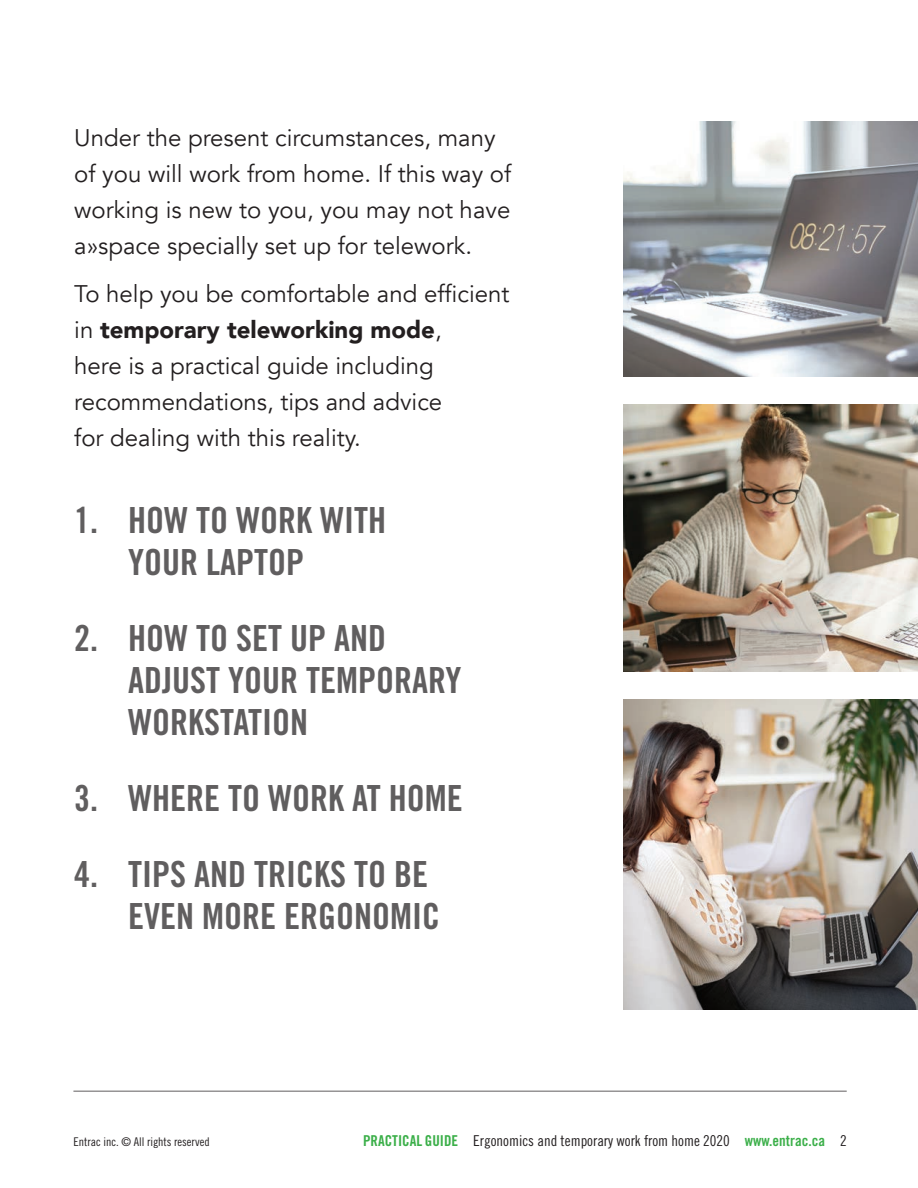
<style>
.page{position:relative;width:918px;height:1188px;background:#fff}
.page>*{position:absolute;margin:0;border:0;box-sizing:border-box;transform-origin:0 0}
.t1{font:36px/42px "Trade Gothic Bold Cond Twenty";color:#605e5f}
.t2{font:24px/36px "Avenir";color:#231f20}
.t3{font:15px "Trade Gothic Cond Eighteen";color:#231f20}
.t4{font:12px "Trade Gothic Cond Eighteen";color:#231f20}
.s1{font-weight:900}
.s2{font-family:"Trade Gothic Bold Cond Twenty";color:#3baf49}
</style>
<div class="page">
<hr style="left:73px;top:1091px;width:774px;height:1px;background:#605e5f">
<img style="left:623px;top:404px;width:295px;height:268px">
<img style="left:623px;top:122px;width:295px;height:254px">
<img style="left:623px;top:699px;width:295px;height:311px">
<p class="t2" style="left:74px;top:120px;width:439px">Under the present circumstances, many of you will work from home. If this way of working is new to you, you may not have a»space specially set up for telework.</p>
<p class="t2" style="left:74px;top:276px;width:437px">To help you be comfortable and efficient in <span class="s1">temporary teleworking mode</span>,<br>here is a practical guide including recommendations, tips and advice<br>for dealing with this reality.</p>
<h1 class="t1" style="left:128px;top:499px;width:260px;text-indent:-54px">1. HOW TO WORK WITH<br>YOUR LAPTOP</h1>
<h1 class="t1" style="left:128px;top:617px;width:335px;text-indent:-54px">2. HOW TO SET UP AND<br>ADJUST YOUR TEMPORARY<br>WORKSTATION</h1>
<h1 class="t1" style="left:74px;top:777px;width:390px">3. WHERE TO WORK AT HOME</h1>
<h1 class="t1" style="left:128px;top:852px;width:313px;text-indent:-54px">4. TIPS AND TRICKS TO BE<br>EVEN MORE ERGONOMIC</h1>
<p class="t4" style="left:73px;top:1134px;width:138px">Entrac inc. © All rights reserved</p>
<p class="t3" style="left:363px;top:1131px;width:485px"><span class="s2">PRACTICAL GUIDE</span> Ergonomics and temporary work from home 2020 <span class="s2">www.entrac.ca</span> 2</p>
</div>
